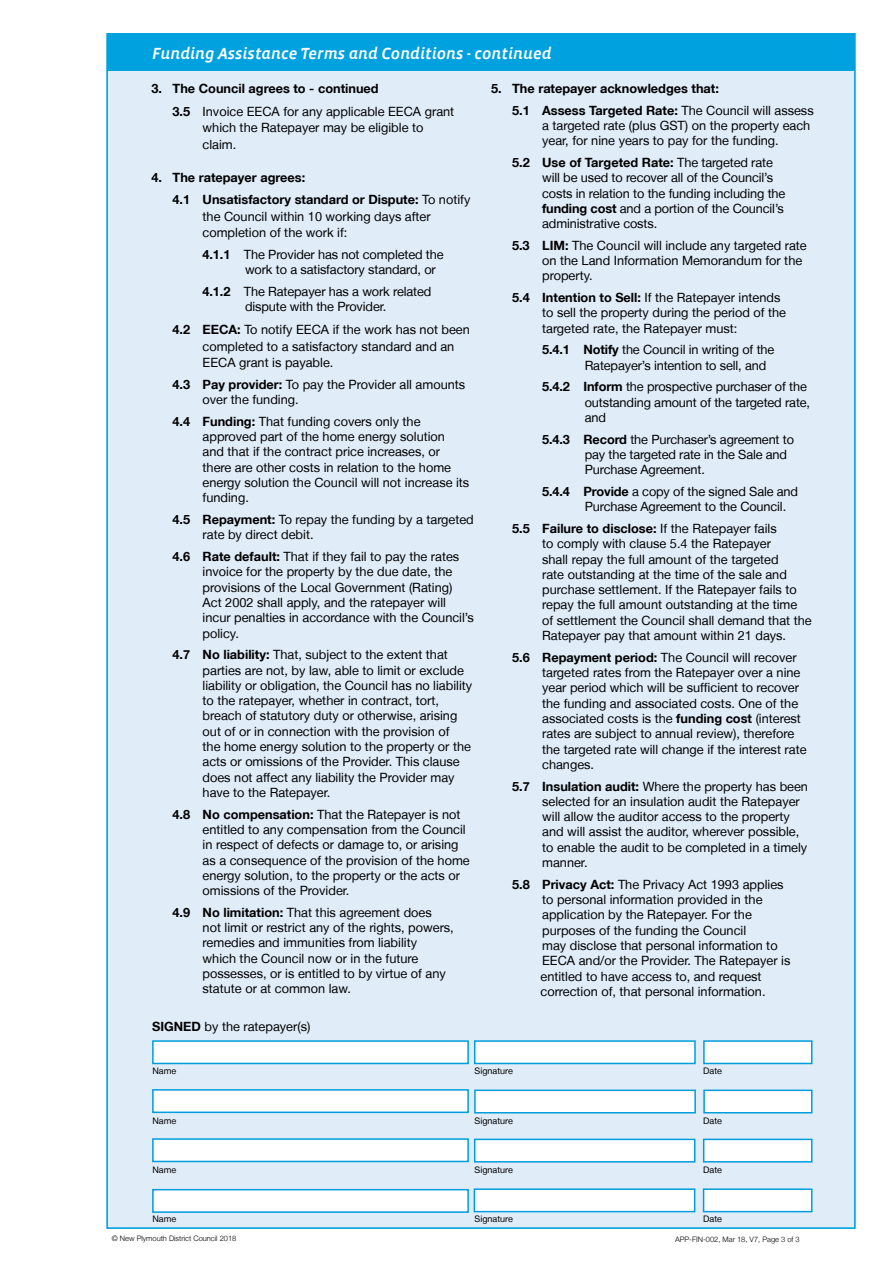
<style>
.page{position:relative;width:893px;height:1263px;background:#fff}
.page>*{position:absolute;margin:0;border:0;box-sizing:border-box;transform-origin:0 0}
.t1{font:16.5px "Vista Sans Alt Med Ita";color:#fff}
.t2{font:12.75px/15.3px "Helvetica Neue LT";color:#000}
.t3{font:700 12.75px/22.8px "Helvetica Neue LT";color:#000}
.t4{font:9px "Helvetica Neue LT";color:#000}
.t5{font:300 7.5px "Helvetica Neue LT";color:#000}
.s1{font-weight:700}
.s2{font-weight:400}
</style>
<div class="page">
<div style="left:106px;top:33px;width:750px;height:1196px;background:#e0ecf8;border:2px solid #00a1df"></div>
<div style="left:107px;top:34px;width:748px;height:37px;background:#00a1df"></div>
<div style="left:152px;top:1040px;width:317px;height:24px;background:#fff;border:2px solid #009ddc"></div>
<div style="left:152px;top:1089px;width:317px;height:24px;background:#fff;border:2px solid #009ddc"></div>
<div style="left:152px;top:1138px;width:317px;height:24px;background:#fff;border:2px solid #009ddc"></div>
<div style="left:474px;top:1040px;width:222px;height:24px;background:#fff;border:2px solid #009ddc"></div>
<div style="left:703px;top:1040px;width:109px;height:24px;background:#fff;border:2px solid #009ddc"></div>
<div style="left:474px;top:1089px;width:222px;height:24px;background:#fff;border:2px solid #009ddc"></div>
<div style="left:703px;top:1089px;width:109px;height:24px;background:#fff;border:2px solid #009ddc"></div>
<div style="left:474px;top:1139px;width:221px;height:23px;background:#fff;border:2px solid #009ddc"></div>
<div style="left:703px;top:1139px;width:109px;height:23px;background:#fff;border:2px solid #009ddc"></div>
<div style="left:152px;top:1189px;width:317px;height:24px;background:#fff;border:2px solid #009ddc"></div>
<div style="left:474px;top:1188px;width:221px;height:24px;background:#fff;border:2px solid #009ddc"></div>
<div style="left:703px;top:1188px;width:109px;height:24px;background:#fff;border:2px solid #009ddc"></div>
<p class="t1" style="left:152px;top:45px;width:401px">Funding Assistance Terms and Conditions - continued</p>
<p class="t2" style="left:173px;top:77px;width:283px;line-height:22.8px;text-indent:-21px"><span class="s1">3. The Council agrees to - continued<br>3.5</span> Invoice EECA for any applicable EECA grant</p>
<p class="t2" style="left:203px;top:119px;width:222px;line-height:16.5px">which the Ratepayer may be eligible to claim.</p>
<p class="t3" style="left:173px;top:165px;width:299px;text-indent:-21px">4. The ratepayer agrees:<br>4.1 Unsatisfactory standard or Dispute: <span class="s2">To notify</span></p>
<p class="t2" style="left:203px;top:208px;width:230px;line-height:16.5px">the Council within 10 working days after completion of the work if:</p>
<p class="t2" style="left:245px;top:247px;width:200px;text-indent:-43px"><span class="s1">4.1.1</span> The Provider has not completed the work to a satisfactory standard, or</p>
<p class="t2" style="left:203px;top:284px;width:230px;text-align:center"><span class="s1">4.1.2</span> The Ratepayer has a work related dispute with the Provider.</p>
<p class="t2" style="left:203px;top:321px;width:269px;line-height:16.5px;text-indent:-30px"><span class="s1">4.2 EECA:</span> To notify EECA if the work has not been completed to a satisfactory standard and an<br>EECA grant is payable.</p>
<p class="t2" style="left:203px;top:376px;width:264px;text-indent:-30px"><span class="s1">4.3 Pay provider:</span> To pay the Provider all amounts over the funding.</p>
<p class="t2" style="left:203px;top:413px;width:268px;text-indent:-30px"><span class="s1">4.4 Funding:</span> That funding covers only the approved part of the home energy solution and that if the contract price increases, or there are other costs in relation to the home energy solution the Council will not increase its funding.</p>
<p class="t2" style="left:203px;top:512px;width:273px;text-indent:-30px"><span class="s1">4.5 Repayment:</span> To repay the funding by a targeted rate by direct debit.</p>
<p class="t2" style="left:203px;top:549px;width:273px;text-indent:-30px"><span class="s1">4.6 Rate default:</span> That if they fail to pay the rates invoice for the property by the due date, the provisions of the Local Government (Rating)<br>Act 2002 shall apply, and the ratepayer will incur penalties in accordance with the Council’s policy.</p>
<p class="t2" style="left:203px;top:647px;width:271px;text-indent:-30px"><span class="s1">4.7 No liability:</span> That, subject to the extent that parties are not, by law, able to limit or exclude liability or obligation, the Council has no liability to the ratepayer, whether in contract, tort, breach of statutory duty or otherwise, arising out of or in connection with the provision of<br>the home energy solution to the property or the acts or omissions of the Provider. This clause does not affect any liability the Provider may have to the Ratepayer.</p>
<p class="t2" style="left:203px;top:806px;width:269px;text-indent:-30px"><span class="s1">4.8 No compensation:</span> That the Ratepayer is not entitled to any compensation from the Council in respect of defects or damage to, or arising as a consequence of the provision of the home energy solution, to the property or the acts or omissions of the Provider.</p>
<p class="t2" style="left:203px;top:904px;width:253px;text-indent:-30px"><span class="s1">4.9 No limitation:</span> That this agreement does<br>not limit or restrict any of the rights, powers, remedies and immunities from liability<br>which the Council now or in the future possesses, or is entitled to by virtue of any statute or at common law.</p>
<p class="t3" style="left:512px;top:77px;width:303px;line-height:21.8px;text-indent:-21px">5. The ratepayer acknowledges that:<br>5.1 Assess Targeted Rate: <span class="s2">The Council will assess</span></p>
<p class="t2" style="left:542px;top:118px;width:270px">a targeted rate (plus GST) on the property each year, for nine years to pay for the funding.</p>
<p class="t2" style="left:542px;top:155px;width:245px;text-indent:-30px"><span class="s1">5.2 Use of Targeted Rate:</span> The targeted rate will be used to recover all of the Council’s costs in relation to the funding including the <span class="s1">funding cost</span> and a portion of the Council’s administrative costs.</p>
<p class="t2" style="left:542px;top:237px;width:266px;text-indent:-30px"><span class="s1">5.3 LIM:</span> The Council will include any targeted rate on the Land Information Memorandum for the property.</p>
<p class="t2" style="left:542px;top:290px;width:245px;text-indent:-30px"><span class="s1">5.4 Intention to Sell:</span> If the Ratepayer intends to sell the property during the period of the targeted rate, the Ratepayer must:</p>
<p class="t2" style="left:585px;top:342px;width:191px;text-indent:-43px"><span class="s1">5.4.1 Notify</span> the Council in writing of the<br>Ratepayer’s intention to sell, and</p>
<p class="t2" style="left:585px;top:379px;width:227px;text-indent:-43px"><span class="s1">5.4.2 Inform</span> the prospective purchaser of the outstanding amount of the targeted rate, and</p>
<p class="t2" style="left:585px;top:431px;width:211px;text-indent:-43px"><span class="s1">5.4.3 Record</span> the Purchaser’s agreement to pay the targeted rate in the Sale and<br>Purchase Agreement.</p>
<p class="t2" style="left:585px;top:484px;width:215px;text-indent:-43px"><span class="s1">5.4.4 Provide</span> a copy of the signed Sale and<br>Purchase Agreement to the Council.</p>
<p class="t2" style="left:542px;top:521px;width:271px;text-indent:-30px"><span class="s1">5.5 Failure to disclose:</span> If the Ratepayer fails<br>to comply with clause 5.4 the Ratepayer<br>shall repay the full amount of the targeted<br>rate outstanding at the time of the sale and purchase settlement. If the Ratepayer fails to repay the full amount outstanding at the time<br>of settlement the Council shall demand that the Ratepayer pay that amount within 21 days.</p>
<p class="t2" style="left:542px;top:649px;width:266px;text-indent:-30px"><span class="s1">5.6 Repayment period:</span> The Council will recover targeted rates from the Ratepayer over a nine year period which will be sufficient to recover the funding and associated costs. One of the associated costs is the <span class="s1">funding cost</span> (interest rates are subject to annual review), therefore the targeted rate will change if the interest rate changes.</p>
<p class="t2" style="left:542px;top:778px;width:267px;text-indent:-30px"><span class="s1">5.7 Insulation audit:</span> Where the property has been selected for an insulation audit the Ratepayer will allow the auditor access to the property and will assist the auditor, wherever possible, to enable the audit to be completed in a timely manner.</p>
<p class="t2" style="left:540px;top:876px;width:251px;text-indent:-28px"><span class="s1">5.8 Privacy Act:</span> The Privacy Act 1993 applies to personal information provided in the application by the Ratepayer. For the purposes of the funding the Council<br>may disclose that personal information to EECA and/or the Provider. The Ratepayer is entitled to have access to, and request correction of, that personal information.</p>
<p class="t2" style="left:152px;top:1019px;width:160px"><span class="s1">SIGNED</span> by the ratepayer(s)</p>
<p class="t4" style="left:152px;top:1066px;width:25px">Name</p>
<p class="t4" style="left:152px;top:1115px;width:25px">Name</p>
<p class="t4" style="left:152px;top:1164px;width:25px">Name</p>
<p class="t4" style="left:475px;top:1065px;width:40px">Signature</p>
<p class="t4" style="left:475px;top:1115px;width:40px">Signature</p>
<p class="t4" style="left:475px;top:1164px;width:40px">Signature</p>
<p class="t4" style="left:703px;top:1066px;width:20px">Date</p>
<p class="t4" style="left:703px;top:1115px;width:20px">Date</p>
<p class="t4" style="left:703px;top:1164px;width:20px">Date</p>
<p class="t4" style="left:152px;top:1214px;width:25px">Name</p>
<p class="t4" style="left:475px;top:1214px;width:40px">Signature</p>
<p class="t4" style="left:703px;top:1214px;width:20px">Date</p>
<p class="t5" style="left:112px;top:1234px;width:126px">© New Plymouth District Council 2018</p>
<p class="t5" style="left:675px;top:1234px;width:126px">APP-FIN-002, Mar 18, V7, Page 3 of 3</p>
</div>
